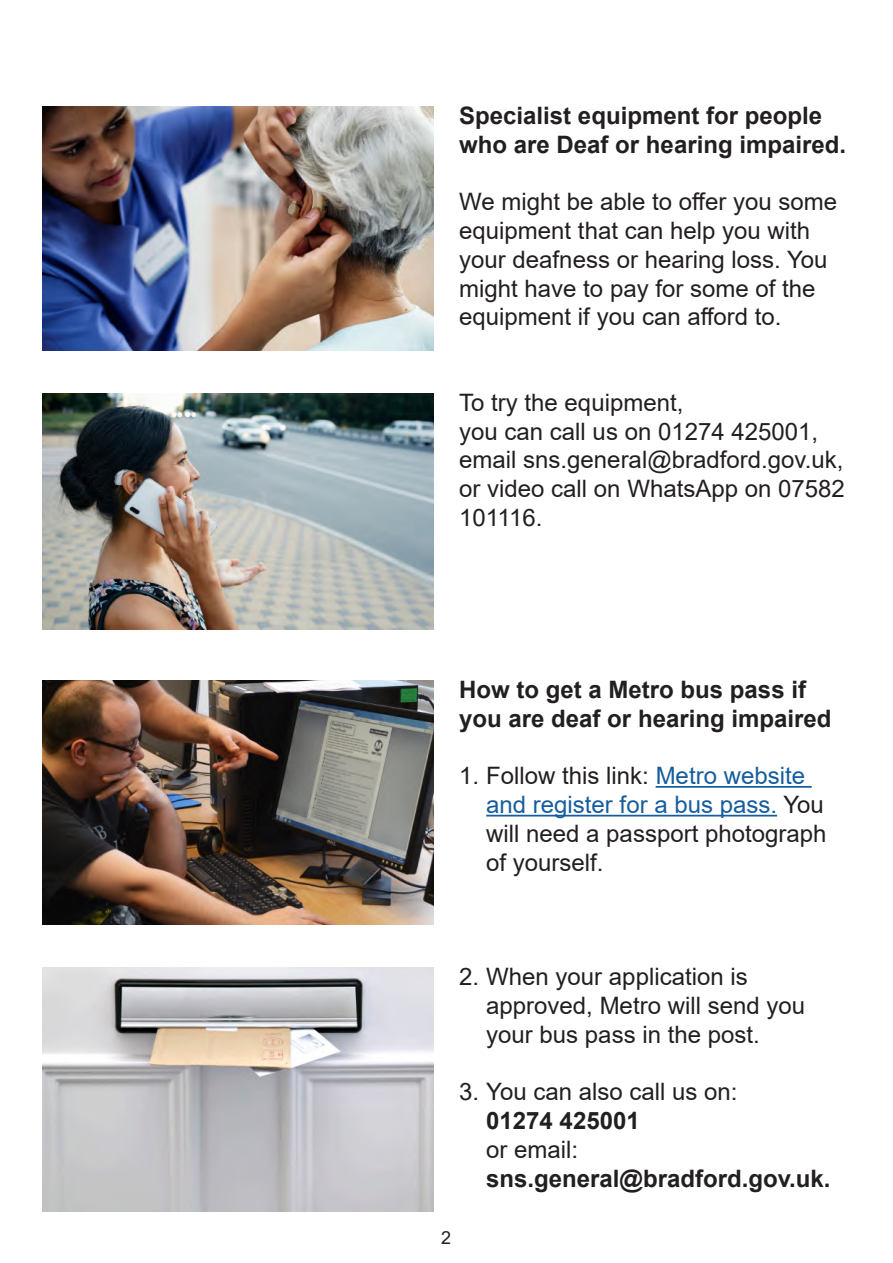
<style>
.page{position:relative;width:893px;height:1263px;background:#fff}
.page>*{position:absolute;margin:0;border:0;box-sizing:border-box;transform-origin:0 0}
.t1{font:24px/28.8px "Arial";color:#231f20}
.t2{font:700 24px/28.8px "Arial";color:#231f20}
.t3{font:18px "Arial";color:#231f20}
.s1{color:#175d9e}
.s2{font-weight:400}
</style>
<div class="page">
<img style="left:43px;top:106px;width:391px;height:245px">
<img style="left:43px;top:393px;width:391px;height:237px">
<img style="left:43px;top:680px;width:391px;height:245px">
<img style="left:43px;top:967px;width:391px;height:245px">
<hr style="left:656px;top:786px;width:156px;height:2px;background:#175d9e">
<hr style="left:486px;top:815px;width:291px;height:1px;background:#175d9e">
<p class="t2" style="left:459px;top:101px;width:388px">Specialist equipment for people who are Deaf or hearing impaired.</p>
<p class="t1" style="left:459px;top:187px;width:379px">We might be able to offer you some equipment that can help you with your deafness or hearing loss. You might have to pay for some of the equipment if you can afford to.</p>
<p class="t1" style="left:459px;top:388px;width:226px">To try the equipment,</p>
<p class="t1" style="left:459px;top:417px;width:386px">you can call us on 01274 425001, email sns.general@bradford.gov.uk,</p>
<p class="t1" style="left:459px;top:474px;width:387px">or video call on WhatsApp on 07582<br>101116.</p>
<p class="t2" style="left:459px;top:675px;width:374px">How to get a Metro bus pass if you are deaf or hearing impaired</p>
<p class="t1" style="left:459px;top:761px;width:347px">1. Follow this link: <span class="s1">Metro website</span></p>
<p class="t1" style="left:486px;top:790px;width:342px;text-align:justify"><span class="s1">and register for a bus pass.</span> You will need a passport photograph of yourself.</p>
<p class="t1" style="left:486px;top:962px;width:320px;text-indent:-27px">2. When your application is approved, Metro will send you your bus pass in the post.</p>
<p class="t2" style="left:486px;top:1077px;width:346px;text-indent:-27px"><span class="s2">3. You can also call us on:<br></span>01274 425001<br><span class="s2">or email: </span>sns.general@bradford.gov.uk.</p>
<p class="t3" style="left:441px;top:1225px;width:12px">2</p>
</div>
